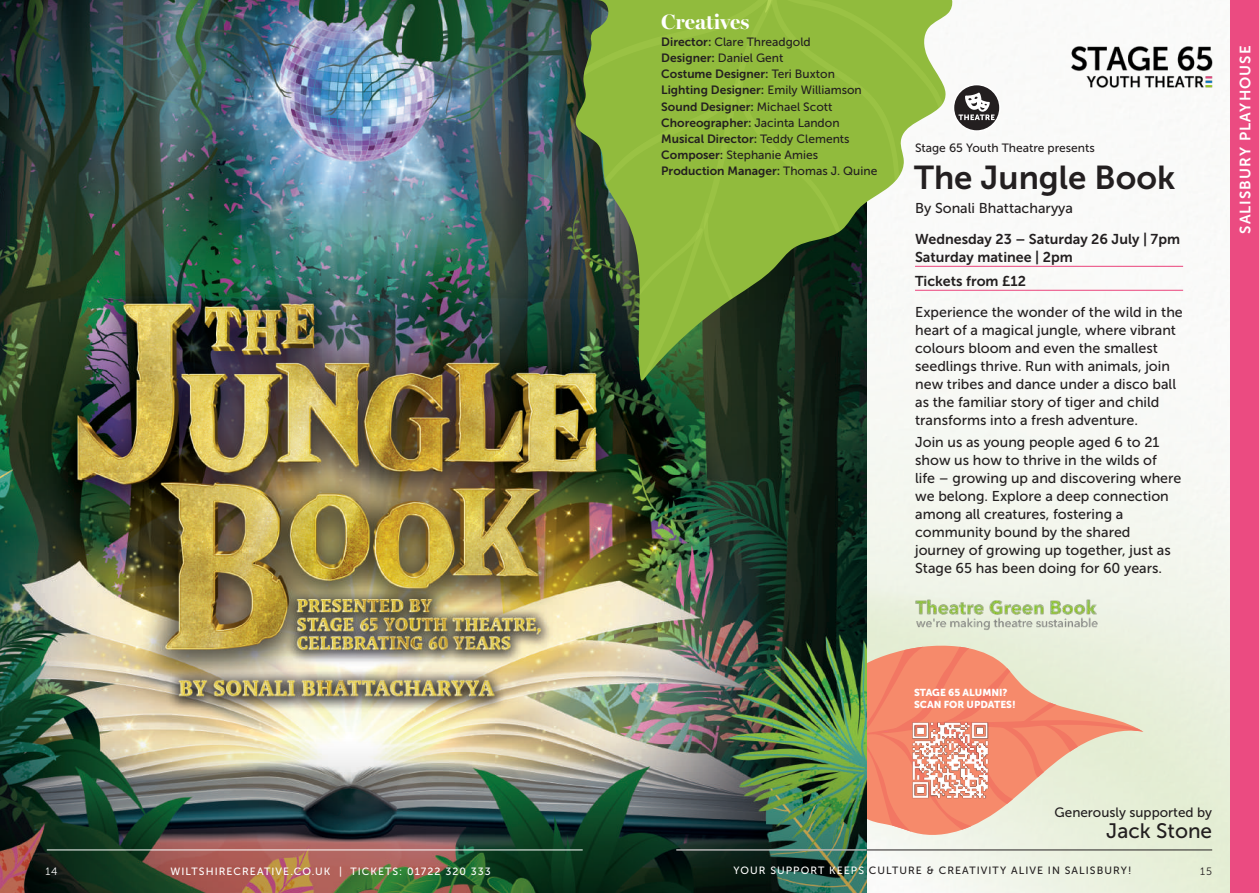
<style>
.page{position:relative;width:1259px;height:893px;background:#fff}
.page>*{position:absolute;margin:0;border:0;box-sizing:border-box;transform-origin:0 0}
.t1{font:33px "Museo Sans 700";color:#231f20}
.t2{font:700 21px "Miller Banner";color:#fff}
.t3{font:20.85px "Museo Sans 500";color:#231f20}
.t4{font:15px "Museo Sans 700";letter-spacing:.07em;color:#fff}
.t5{font:14.25px/18px "Museo Sans 500";color:#231f20}
.t6{font:14.25px/18px "Museo Sans 700";color:#231f20}
.t7{font:13.5px "Museo Sans 500";color:#231f20}
.t8{font:12px/16px "Museo Sans 700";color:#231f20}
.t9{font:12px/16px "Museo Sans 500";color:#231f20}
.t10{font:10.65px "Museo Sans 300";color:#fff}
.t11{font:10.65px "Museo Sans 300";color:#231f20}
.t12{font:10.5px "Museo Sans 500";letter-spacing:.1em;color:#231f20}
.t13{font:10.5px "Museo Sans 500";letter-spacing:.1em;color:#fff}
.t14{font:10.05px/12.8px "Museo Sans 900";color:#fff}
.s1{font-family:"Museo Sans 700"}
.s2{font-family:"Museo Sans 500"}
.s3{color:#fff}
</style>
<div class="page">
<img style="left:866px;top:265px;width:364px;height:628px">
<svg style="left:866px;top:645px;width:277px;height:192px;background:#ebead8"></svg>
<svg style="left:866px;top:647px;width:277px;height:185px;background:#eeb69b"></svg>
<hr style="left:915px;top:266px;width:268px;height:1px;background:#eb4b81">
<hr style="left:915px;top:290px;width:268px;height:1px;background:#eb4b81">
<div style="left:1230px;top:0;width:29px;height:893px;background:#eb4b81"></div>
<img style="left:0;top:0;width:866px;height:685px">
<div style="left:953px;top:85px;width:47px;height:46px;background:#231f20;border-radius:50%"></div>
<div style="left:952px;top:84px;width:48px;height:48px;border:2px solid #fff;border-radius:50%"></div>
<svg style="left:964px;top:93px;width:30px;height:27px"></svg>
<img style="left:908px;top:718px;width:83px;height:83px">
<img style="left:895px;top:584px;width:225px;height:56px">
<svg style="left:573px;top:0;width:391px;height:380px"></svg>
<svg style="left:640px;top:300px;width:137px;height:82px;background:#45622a"></svg>
<svg style="left:583px;top:0;width:359px;height:300px;background:#8eb04e"></svg>
<img style="left:1071px;top:46px;width:142px;height:42px">
<img style="left:0;top:685px;width:866px;height:208px">
<hr style="left:47px;top:850px;width:536px;height:1px;background:#fff">
<hr style="left:676px;top:850px;width:536px;height:1px;background:#231f20">
<hr style="left:676px;top:850px;width:190px;height:1px;background:#fff">
<h2 class="t2" style="left:661px;top:4px;width:90px">Creatives</h2>
<p class="t9" style="left:661px;top:34px;width:151px"><span class="s1">Director:</span> Clare Threadgold<br><span class="s1">Designer:</span> Daniel Gent</p>
<p class="t8" style="left:661px;top:66px;width:202px">Costume Designer: <span class="s2">Teri Buxton </span>Lighting Designer: <span class="s2">Emily Williamson </span>Sound Designer: <span class="s2">Michael Scott </span>Choreographer: <span class="s2">Jacinta Landon </span>Musical Director: <span class="s2">Teddy Clements</span></p>
<p class="t9" style="left:661px;top:147px;width:158px"><span class="s1">Composer:</span> Stephanie Amies</p>
<p class="t8" style="left:661px;top:163px;width:217px">Production Manager: <span class="s2">Thomas J. Quine</span></p>
<p class="t9" style="left:915px;top:140px;width:181px">Stage 65 Youth Theatre presents</p>
<h1 class="t1" style="left:914px;top:159px;width:263px">The Jungle Book</h1>
<p class="t5" style="left:915px;top:199px;width:159px">By Sonali Bhattacharyya</p>
<p class="t6" style="left:915px;top:230px;width:266px">Wednesday 23 – Saturday 26 July | 7pm<br>Saturday matinee | 2pm</p>
<p class="t6" style="left:915px;top:272px;width:112px">Tickets from £12</p>
<p class="t5" style="left:915px;top:303px;width:269px">Experience the wonder of the wild in the heart of a magical jungle, where vibrant colours bloom and even the smallest seedlings thrive. Run with animals, join new tribes and dance under a disco ball as the familiar story of tiger and child transforms into a fresh adventure.</p>
<p class="t5" style="left:915px;top:433px;width:268px">Join us as young people aged 6 to 21 show us how to thrive in the wilds of<br>life – growing up and discovering where we belong. Explore a deep connection among all creatures, fostering a community bound by the shared journey of growing up together, just as Stage 65 has been doing for 60 years.</p>
<p class="t4" style="left:1236px;top:234px;width:190px;rotate:-90deg">SALISBURY PLAYHOUSE</p>
<p class="t14" style="left:914px;top:686px;width:103px">STAGE 65 ALUMNI?<br>SCAN FOR UPDATES!</p>
<p class="t7" style="left:1054px;top:805px;width:159px">Generously supported by</p>
<h3 class="t3" style="left:1106px;top:820px;width:107px">Jack Stone</h3>
<p class="t10" style="left:45px;top:865px;width:14px">14</p>
<p class="t13" style="left:170px;top:865px;width:322px">WILTSHIRECREATIVE.CO.UK | TICKETS: 01722 320 333</p>
<p class="t12" style="left:733px;top:864px;width:399px"><span class="s3">YOUR SUPPORT KEEPS</span> CULTURE &amp; CREATIVITY ALIVE IN SALISBURY!</p>
<p class="t11" style="left:1200px;top:865px;width:13px">15</p>
</div>
